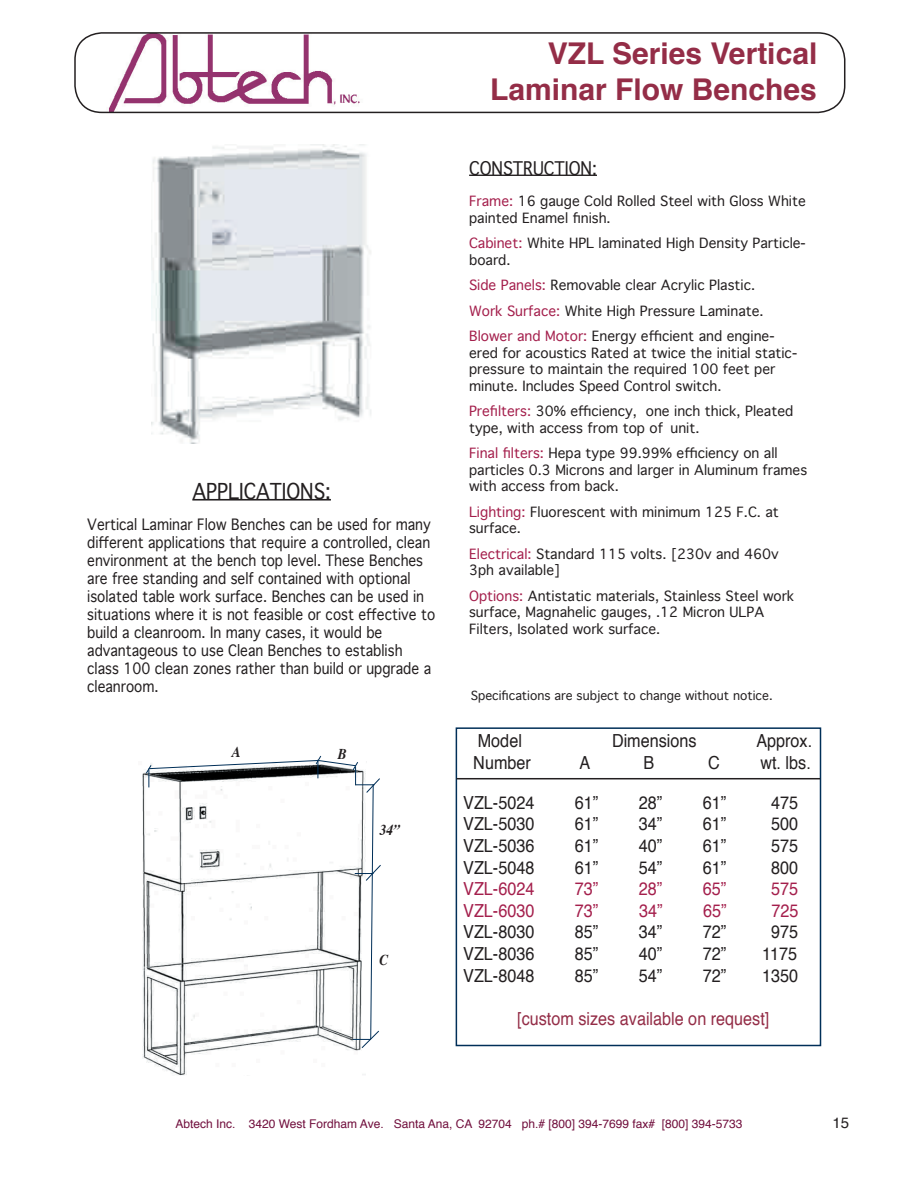
<style>
.page{position:relative;width:918px;height:1188px;background:#fff}
.page>*{position:absolute;margin:0;border:0;box-sizing:border-box;transform-origin:0 0}
.t1{font:700 30px/36px "Helvetica";color:#942d47;text-align:right}
.t2{font:21px "Geneva";color:#231f20;scale:.9 1}
.t3{font:18px "Helvetica";color:#231f20;scale:.9 1}
.t4{font:18px "Helvetica";color:#a41f4c;scale:.9 1}
.t5{font:18px "Helvetica";color:#942d47;scale:.9 1}
.t6{font:18px "Geneva";color:#231f20;scale:.9 1}
.t7{font:15px/18px "Geneva";color:#231f20;scale:.9 1}
.t8{font:italic 700 15px "Times";color:#231f20;scale:.9 1}
.t9{font:15px "Helvetica";color:#231f20}
.t10{font:13.5px/16.5px "Geneva";color:#231f20}
.t11{font:12px "Helvetica";color:#710f3d}
.t12{font:12px "Geneva";color:#231f20}
.s1{color:#a41f4c}
</style>
<div class="page">
<svg style="left:74px;top:32px;width:772px;height:80px"></svg>
<hr style="left:192px;top:499px;width:139px;height:2px;background:#231f20">
<hr style="left:469px;top:175px;width:128px;height:1px;background:#231f20">
<img style="left:152px;top:144px;width:219px;height:300px">
<img style="left:142px;top:772px;width:224px;height:304px">
<svg style="left:145px;top:755px;width:236px;height:294px"></svg>
<div style="left:456px;top:727px;width:365px;height:319px;border:2px solid #002f58"></div>
<hr style="left:456px;top:778px;width:364px;height:1px;background:#231f20">
<h2 class="t2" style="left:192px;top:473px;width:155px">APPLICATIONS:</h2>
<p class="t7" style="left:87px;top:516px;width:388px">Vertical Laminar Flow Benches can be used for many different applications that require a controlled, clean environment at the bench top level. These Benches are free standing and self contained with optional isolated table work surface. Benches can be used in situations where it is not feasible or cost effective to build a cleanroom. In many cases, it would be advantageous to use Clean Benches to establish class 100 clean zones rather than build or upgrade a cleanroom.</p>
<p class="t8" style="left:232px;top:738px;width:12px">A</p>
<p class="t8" style="left:338px;top:740px;width:12px">B</p>
<p class="t8" style="left:380px;top:816px;width:24px">34”</p>
<p class="t8" style="left:380px;top:945px;width:12px">C</p>
<h1 class="t1" style="left:490px;top:36px;width:329px">VZL Series Vertical<br>Laminar Flow Benches</h1>
<h3 class="t6" style="left:469px;top:153px;width:144px">CONSTRUCTION:</h3>
<p class="t10" style="left:469px;top:193px;width:338px"><span class="s1">Frame:</span> 16 gauge Cold Rolled Steel with Gloss White painted Enamel finish.</p>
<p class="t10" style="left:469px;top:235px;width:338px"><span class="s1">Cabinet:</span> White HPL laminated High Density Particle&shy;board.</p>
<p class="t10" style="left:469px;top:272px;width:307px;line-height:25.5px"><span class="s1">Side Panels:</span> Removable clear Acrylic Plastic.<br><span class="s1">Work Surface:</span> White High Pressure Laminate.<br><span class="s1">Blower and Motor:</span> Energy efficient and engine-</p>
<p class="t10" style="left:469px;top:344px;width:330px">ered for acoustics Rated at twice the initial static&shy;pressure to maintain the required 100 feet per minute. Includes Speed Control switch.</p>
<p class="t10" style="left:469px;top:403px;width:326px"><span class="s1">Prefilters:</span> 30% efficiency, one inch thick, Pleated type, with access from top of unit.</p>
<p class="t10" style="left:469px;top:445px;width:340px"><span class="s1">Final filters:</span> Hepa type 99.99% efficiency on all particles 0.3 Microns and larger in Aluminum frames with access from back.</p>
<p class="t10" style="left:469px;top:503px;width:311px"><span class="s1">Lighting:</span> Fluorescent with minimum 125 F.C. at surface.</p>
<p class="t10" style="left:469px;top:545px;width:311px"><span class="s1">Electrical:</span> Standard 115 volts. [230v and 460v<br>3ph available]</p>
<p class="t10" style="left:469px;top:587px;width:327px"><span class="s1">Options:</span> Antistatic materials, Stainless Steel work surface, Magnahelic gauges, .12 Micron ULPA<br>Filters, Isolated work surface.</p>
<p class="t12" style="left:471px;top:685px;width:303px">Specifications are subject to change without notice.</p>
<h3 class="t3" style="left:478px;top:727px;width:51px">Model</h3>
<h3 class="t3" style="left:612px;top:727px;width:96px">Dimensions</h3>
<h3 class="t3" style="left:756px;top:727px;width:64px">Approx.</h3>
<h3 class="t3" style="left:473px;top:748px;width:66px">Number</h3>
<h3 class="t3" style="left:579px;top:748px;width:14px">A</h3>
<h3 class="t3" style="left:643px;top:748px;width:14px">B</h3>
<h3 class="t3" style="left:708px;top:748px;width:14px">C</h3>
<h3 class="t3" style="left:760px;top:748px;width:58px">wt. lbs.</h3>
<h3 class="t3" style="left:463px;top:789px;width:81px">VZL-5024</h3>
<h3 class="t3" style="left:575px;top:789px;width:28px">61”</h3>
<h3 class="t3" style="left:639px;top:789px;width:28px">28”</h3>
<h3 class="t3" style="left:703px;top:789px;width:28px">61”</h3>
<h3 class="t3" style="left:771px;top:789px;width:32px">475</h3>
<h3 class="t3" style="left:463px;top:810px;width:81px">VZL-5030</h3>
<h3 class="t3" style="left:575px;top:810px;width:28px">61”</h3>
<h3 class="t3" style="left:639px;top:810px;width:28px">34”</h3>
<h3 class="t3" style="left:703px;top:810px;width:28px">61”</h3>
<h3 class="t3" style="left:771px;top:810px;width:32px">500</h3>
<h3 class="t3" style="left:463px;top:832px;width:81px">VZL-5036</h3>
<h3 class="t3" style="left:575px;top:832px;width:28px">61”</h3>
<h3 class="t3" style="left:639px;top:832px;width:28px">40”</h3>
<h3 class="t3" style="left:703px;top:832px;width:28px">61”</h3>
<h3 class="t3" style="left:771px;top:832px;width:32px">575</h3>
<h3 class="t3" style="left:463px;top:853px;width:81px">VZL-5048</h3>
<h3 class="t3" style="left:575px;top:853px;width:28px">61”</h3>
<h3 class="t3" style="left:639px;top:853px;width:28px">54”</h3>
<h3 class="t3" style="left:703px;top:853px;width:28px">61”</h3>
<h3 class="t3" style="left:771px;top:853px;width:32px">800</h3>
<h3 class="t4" style="left:463px;top:875px;width:81px">VZL-6024</h3>
<h3 class="t4" style="left:575px;top:875px;width:28px">73”</h3>
<h3 class="t4" style="left:639px;top:875px;width:28px">28”</h3>
<h3 class="t4" style="left:703px;top:875px;width:28px">65”</h3>
<h3 class="t4" style="left:771px;top:875px;width:32px">575</h3>
<h3 class="t4" style="left:463px;top:897px;width:81px">VZL-6030</h3>
<h3 class="t4" style="left:575px;top:897px;width:28px">73”</h3>
<h3 class="t4" style="left:639px;top:897px;width:28px">34”</h3>
<h3 class="t4" style="left:703px;top:897px;width:28px">65”</h3>
<h3 class="t4" style="left:771px;top:897px;width:32px">725</h3>
<h3 class="t3" style="left:463px;top:918px;width:81px">VZL-8030</h3>
<h3 class="t3" style="left:575px;top:918px;width:28px">85”</h3>
<h3 class="t3" style="left:639px;top:918px;width:28px">34”</h3>
<h3 class="t3" style="left:703px;top:918px;width:28px">72”</h3>
<h3 class="t3" style="left:771px;top:918px;width:32px">975</h3>
<h3 class="t3" style="left:463px;top:940px;width:81px">VZL-8036</h3>
<h3 class="t3" style="left:575px;top:940px;width:28px">85”</h3>
<h3 class="t3" style="left:639px;top:940px;width:28px">40”</h3>
<h3 class="t3" style="left:703px;top:940px;width:28px">72”</h3>
<h3 class="t3" style="left:762px;top:940px;width:40px">1175</h3>
<h3 class="t3" style="left:463px;top:961px;width:81px">VZL-8048</h3>
<h3 class="t3" style="left:575px;top:961px;width:28px">85”</h3>
<h3 class="t3" style="left:639px;top:961px;width:28px">54”</h3>
<h3 class="t3" style="left:703px;top:961px;width:28px">72”</h3>
<h3 class="t3" style="left:762px;top:961px;width:42px">1350</h3>
<h3 class="t5" style="left:517px;top:1005px;width:282px">[custom sizes available on request]</h3>
<p class="t11" style="left:175px;top:1115px;width:569px">Abtech Inc. 3420 West Fordham Ave. Santa Ana, CA 92704 ph.# [800] 394-7699 fax# [800] 394-5733</p>
<p class="t9" style="left:833px;top:1111px;width:18px">15</p>
</div>
